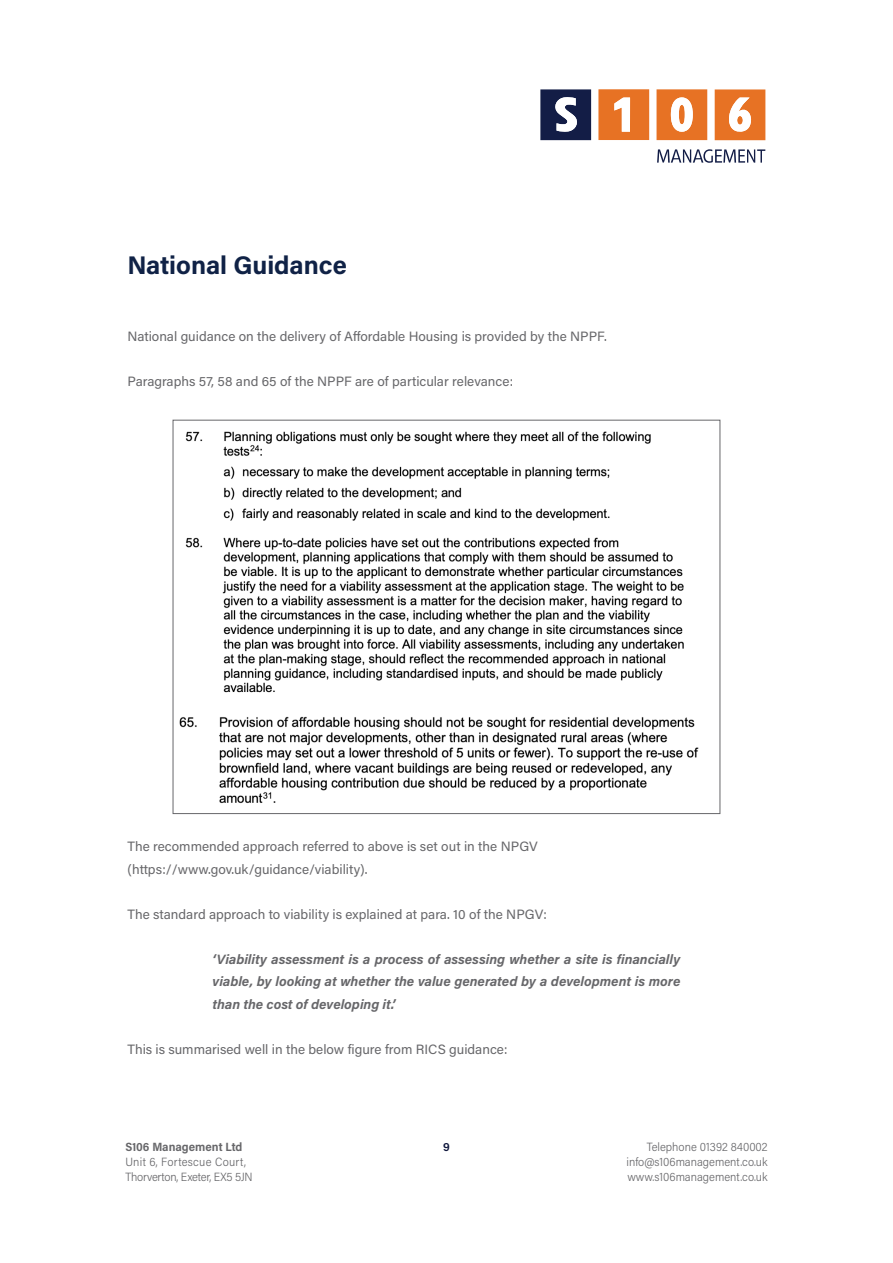
<style>
.page{position:relative;width:893px;height:1263px;background:#fff}
.page>*{position:absolute;margin:0;border:0;box-sizing:border-box;transform-origin:0 0}
.t1{font:700 25.5px "Acumin Pro";color:#102246}
.t2{font:13.5px "Acumin Pro";color:#67676a}
.t3{font:italic 700 13.5px/22.5px "Acumin Pro";color:#67676a;text-align:justify}
.t4{font:300 12px/15px "Acumin Pro Semi Cond";color:#67676a}
.t5{font:700 12px "Acumin Pro Semi Cond";color:#67676a}
.t6{font:600 12px "Acumin Pro";color:#0f173c}
</style>
<div class="page">
<svg style="left:657px;top:149px;width:108px;height:14px"></svg>
<svg style="left:598px;top:89px;width:51px;height:51px;background:#ea8744"></svg>
<svg style="left:656px;top:89px;width:51px;height:51px"></svg>
<svg style="left:540px;top:89px;width:51px;height:51px"></svg>
<svg style="left:715px;top:89px;width:50px;height:51px"></svg>
<img style="left:179px;top:431px;width:520px;height:373px">
<p class="t1" style="left:128px;top:247px;width:221px">National Guidance</p>
<p class="t2" style="left:128px;top:327px;width:481px">National guidance on the delivery of Affordable Housing is provided by the NPPF.</p>
<p class="t2" style="left:128px;top:372px;width:387px">Paragraphs 57, 58 and 65 of the NPPF are of particular relevance:</p>
<p class="t2" style="left:128px;top:837px;width:412px">The recommended approach referred to above is set out in the NPGV</p>
<p class="t2" style="left:128px;top:860px;width:241px">(https://www.gov.uk/guidance/viability).</p>
<p class="t2" style="left:128px;top:905px;width:421px">The standard approach to viability is explained at para. 10 of the NPGV:</p>
<p class="t3" style="left:213px;top:947px;width:469px">‘Viability assessment is a process of assessing whether a site is financially viable, by looking at whether the value generated by a development is more than the cost of developing it.’</p>
<p class="t2" style="left:128px;top:1040px;width:382px">This is summarised well in the below figure from RICS guidance:</p>
<p class="t5" style="left:125px;top:1138px;width:118px">S106 Management Ltd</p>
<p class="t4" style="left:125px;top:1153px;width:129px">Unit 6, Fortescue Court,<br>Thorverton, Exeter, EX5 5JN</p>
<p class="t6" style="left:443px;top:1138px;width:8px">9</p>
<p class="t4" style="left:626px;top:1138px;width:143px;text-align:justify;text-indent:20px">Telephone 01392 840002 info@s106management.co.uk www.s106management.co.uk</p>
</div>
